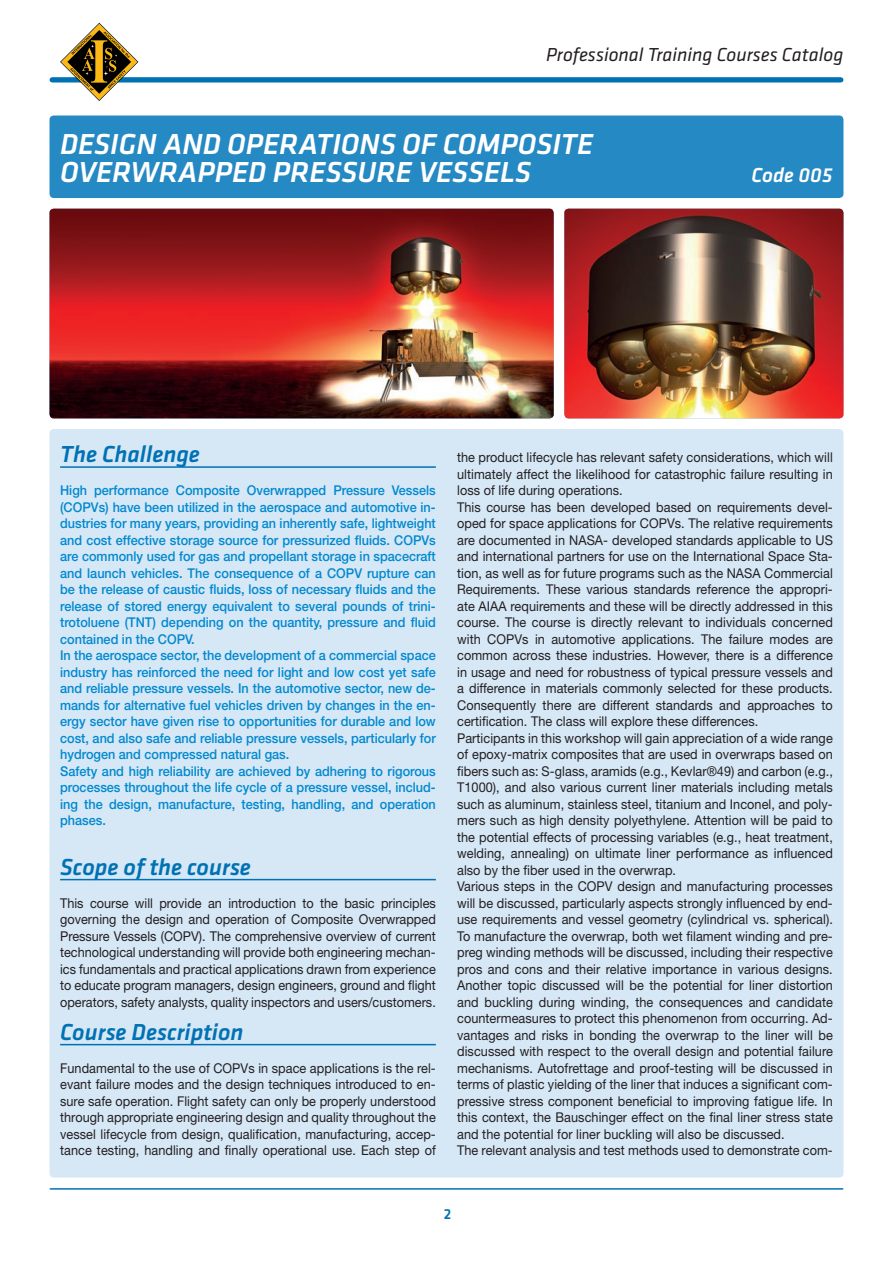
<style>
.page{position:relative;width:893px;height:1263px;background:#fff}
.page>*{position:absolute;margin:0;border:0;box-sizing:border-box;transform-origin:0 0}
.CMSPECIAL_HEADLINE_t{font:italic 500 30px "Klavika";color:#fff}
.CMSPECIAL_SOTTOTITOL{font:italic 500 24px "Klavika";color:#0072b4}
.CMSPECIAL_HEADLINE_t-2{font:italic 500 21px "Klavika";color:#fff}
.t1{font:italic 19.5px "Klavika";color:#231f20}
.CMSPECIAL_SOTTOTITOL-2{font:500 15px "Klavika";color:#0072b4}
.CMTESTI{font:13.5px/16.5px "Helvetica Neue LT Std";letter-spacing:.005em;color:#231f20;text-align:justify;scale:.94 1}
.CMTESTI-2{font:500 13.5px/16.5px "Helvetica Neue LT Std";color:#0089cf;text-align:justify;scale:.94 1}
</style>
<div class="page">
<img style="left:50px;top:209px;width:504px;height:209px">
<div style="left:49px;top:116px;width:794px;height:82px;background:#2589c4;border-radius:4px"></div>
<div style="left:49px;top:429px;width:794px;height:748px;background:#d6e7f6;border-radius:4px"></div>
<hr style="left:60px;top:466px;width:376px;height:2px;background:#0072b4">
<hr style="left:60px;top:879px;width:376px;height:1px;background:#0072b4">
<hr style="left:60px;top:1044px;width:376px;height:1px;background:#0072b4">
<img style="left:564px;top:209px;width:279px;height:209px">
<div style="left:52px;top:77px;width:789px;height:6px;background:#0072b4"></div>
<hr style="left:50px;top:1188px;width:793px;height:2px;background:#0072b4">
<svg style="left:60px;top:23px;width:78px;height:78px"></svg>
<h3 class="t1" style="left:546px;top:44px;width:299px">Professional Training Courses Catalog</h3>
<p class="CMSPECIAL_HEADLINE_t" style="left:60px;top:127px;width:535px">DESIGN AND OPERATIONS OF COMPOSITE</p>
<p class="CMSPECIAL_HEADLINE_t" style="left:60px;top:156px;width:473px">OVERWRAPPED PRESSURE VESSELS</p>
<p class="CMSPECIAL_HEADLINE_t-2" style="left:752px;top:164px;width:82px">Code 005</p>
<p class="CMSPECIAL_SOTTOTITOL" style="left:60px;top:441px;width:141px">The Challenge</p>
<p class="CMTESTI-2" style="left:60px;top:482px;width:401px">High performance Composite Overwrapped Pressure Vessels (COPVs) have been utilized in the aerospace and automotive in&shy;dustries for many years, providing an inherently safe, lightweight and cost effective storage source for pressurized fluids. COPVs are commonly used for gas and propellant storage in spacecraft and launch vehicles. The consequence of a COPV rupture can be the release of caustic fluids, loss of necessary fluids and the release of stored energy equivalent to several pounds of trini&shy;trotoluene (TNT) depending on the quantity, pressure and fluid contained in the COPV.</p>
<p class="CMTESTI-2" style="left:60px;top:647px;width:401px">In the aerospace sector, the development of a commercial space industry has reinforced the need for light and low cost yet safe and reliable pressure vessels. In the automotive sector, new de&shy;mands for alternative fuel vehicles driven by changes in the en&shy;ergy sector have given rise to opportunities for durable and low cost, and also safe and reliable pressure vessels, particularly for hydrogen and compressed natural gas.</p>
<p class="CMTESTI-2" style="left:60px;top:762px;width:401px">Safety and high reliability are achieved by adhering to rigorous processes throughout the life cycle of a pressure vessel, includ&shy;ing the design, manufacture, testing, handling, and operation phases.</p>
<p class="CMSPECIAL_SOTTOTITOL" style="left:60px;top:853px;width:192px">Scope of the course</p>
<p class="CMTESTI" style="left:60px;top:894px;width:401px">This course will provide an introduction to the basic principles governing the design and operation of Composite Overwrapped Pressure Vessels (COPV). The comprehensive overview of current technological understanding will provide both engineering mechan&shy;ics fundamentals and practical applications drawn from experience to educate program managers, design engineers, ground and flight operators, safety analysts, quality inspectors and users/customers.</p>
<p class="CMSPECIAL_SOTTOTITOL" style="left:60px;top:1018px;width:185px">Course Description</p>
<p class="CMTESTI" style="left:60px;top:1059px;width:401px">Fundamental to the use of COPVs in space applications is the rel&shy;evant failure modes and the design techniques introduced to en&shy;sure safe operation. Flight safety can only be properly understood through appropriate engineering design and quality throughout the vessel lifecycle from design, qualification, manufacturing, accep&shy;tance testing, handling and finally operational use. Each step of</p>
<p class="CMTESTI" style="left:457px;top:449px;width:401px">the product lifecycle has relevant safety considerations, which will ultimately affect the likelihood for catastrophic failure resulting in loss of life during operations.</p>
<p class="CMTESTI" style="left:457px;top:498px;width:401px">This course has been developed based on requirements devel&shy;oped for space applications for COPVs. The relative requirements are documented in NASA- developed standards applicable to US and international partners for use on the International Space Sta&shy;tion, as well as for future programs such as the NASA Commercial Requirements. These various standards reference the appropri&shy;ate AIAA requirements and these will be directly addressed in this course. The course is directly relevant to individuals concerned with COPVs in automotive applications. The failure modes are common across these industries. However, there is a difference in usage and need for robustness of typical pressure vessels and a difference in materials commonly selected for these products.<br>Consequently there are different standards and approaches to certification. The class will explore these differences.</p>
<p class="CMTESTI" style="left:457px;top:729px;width:401px">Participants in this workshop will gain appreciation of a wide range of epoxy-matrix composites that are used in overwraps based on fibers such as: S-glass, aramids (e.g., Kevlar®49) and carbon (e.g., T1000), and also various current liner materials including metals such as aluminum, stainless steel, titanium and Inconel, and poly&shy;mers such as high density polyethylene. Attention will be paid to the potential effects of processing variables (e.g., heat treatment, welding, annealing) on ultimate liner performance as influenced also by the fiber used in the overwrap.</p>
<p class="CMTESTI" style="left:457px;top:878px;width:401px">Various steps in the COPV design and manufacturing processes will be discussed, particularly aspects strongly influenced by end&shy;use requirements and vessel geometry (cylindrical vs. spherical).<br>To manufacture the overwrap, both wet filament winding and pre&shy;preg winding methods will be discussed, including their respective pros and cons and their relative importance in various designs.<br>Another topic discussed will be the potential for liner distortion and buckling during winding, the consequences and candidate countermeasures to protect this phenomenon from occurring. Ad&shy;vantages and risks in bonding the overwrap to the liner will be discussed with respect to the overall design and potential failure mechanisms. Autofrettage and proof-testing will be discussed in terms of plastic yielding of the liner that induces a significant com&shy;pressive stress component beneficial to improving fatigue life. In this context, the Bauschinger effect on the final liner stress state and the potential for liner buckling will also be discussed.</p>
<p class="CMTESTI" style="left:457px;top:1142px;width:401px">The relevant analysis and test methods used to demonstrate com-</p>
<p class="CMSPECIAL_SOTTOTITOL-2" style="left:444px;top:1206px;width:9px">2</p>
</div>
